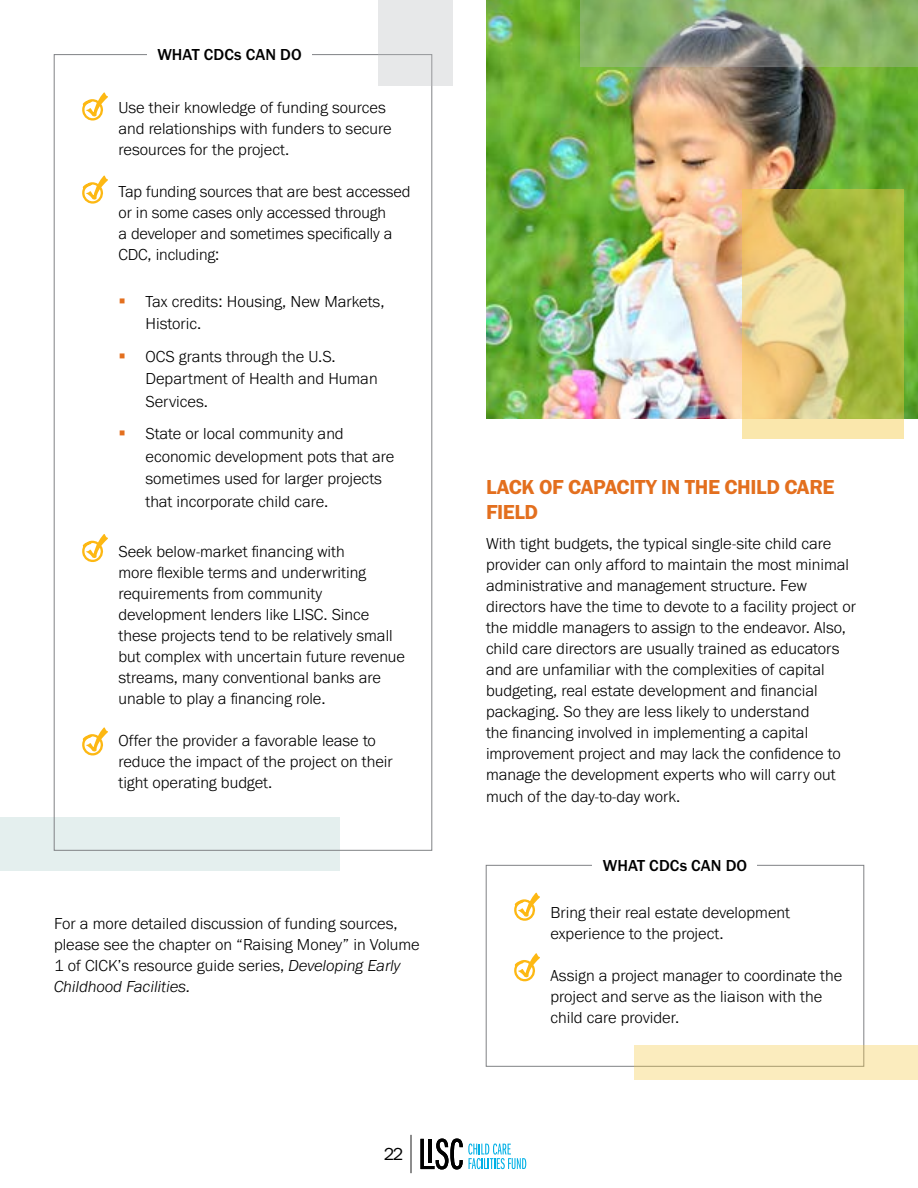
<style>
.page{position:relative;width:918px;height:1188px;background:#fff}
.page>*{position:absolute;margin:0;border:0;box-sizing:border-box;transform-origin:0 0}
.t1{font:21px/25.2px "Franklin Gothic URW Dem";letter-spacing:-.02em;color:#e36f1e}
.t2{font:18px "Franklin Gothic URW Boo";color:#000}
.t3{font:300 16.5px/21px "Franklin Gothic URW";color:#000}
.t4{font:500 16.5px "Franklin Gothic URW";letter-spacing:.005em;color:#000}
.s1{font-style:italic}
</style>
<div class="page">
<svg style="left:420px;top:1139px;width:106px;height:30px"></svg>
<hr style="left:411px;top:1135px;width:1px;height:38px;background:#000">
<div style="left:0;top:818px;width:340px;height:54px;background:#e4efee"></div>
<svg style="left:82px;top:92px;width:26px;height:28px"></svg>
<svg style="left:82px;top:175px;width:26px;height:28px"></svg>
<svg style="left:82px;top:534px;width:26px;height:28px"></svg>
<svg style="left:82px;top:727px;width:26px;height:28px"></svg>
<div style="left:378px;top:0;width:74px;height:86px;background:#e7e8e9"></div>
<img style="left:486px;top:0;width:432px;height:418px">
<svg style="left:742px;top:189px;width:162px;height:249px;background:#cac469"></svg>
<svg style="left:580px;top:0;width:338px;height:68px;background:#88a96f"></svg>
<svg style="left:514px;top:892px;width:26px;height:28px"></svg>
<svg style="left:514px;top:953px;width:26px;height:28px"></svg>
<div style="left:634px;top:1045px;width:284px;height:35px;background:#fbecbe"></div>
<p class="t4" style="left:157px;top:44px;width:146px">WHAT CDCs CAN DO</p>
<p class="t3" style="left:118px;top:97px;width:275px">Use their knowledge of funding sources and relationships with funders to secure resources for the project.</p>
<p class="t3" style="left:118px;top:181px;width:294px">Tap funding sources that are best accessed or in some cases only accessed through<br>a developer and sometimes specifically a CDC, including:</p>
<p class="t3" style="left:145px;top:290px;width:241px;line-height:22.5px">Tax credits: Housing, New Markets,<br>Historic.</p>
<p class="t3" style="left:145px;top:345px;width:234px;line-height:22.5px">OCS grants through the U.S.<br>Department of Health and Human<br>Services.</p>
<p class="t3" style="left:145px;top:422px;width:250px;line-height:22.5px">State or local community and economic development pots that are sometimes used for larger projects that incorporate child care.</p>
<p class="t3" style="left:118px;top:541px;width:288px">Seek below-market financing with<br>more flexible terms and underwriting requirements from community development lenders like LISC. Since these projects tend to be relatively small but complex with uncertain future revenue streams, many conventional banks are unable to play a financing role.</p>
<p class="t3" style="left:118px;top:730px;width:276px">Offer the provider a favorable lease to reduce the impact of the project on their tight operating budget.</p>
<p class="t3" style="left:54px;top:913px;width:367px">For a more detailed discussion of funding sources, please see the chapter on “Raising Money” in Volume 1 of CICK’s resource guide series, <span class="s1">Developing Early Childhood Facilities.</span></p>
<p class="t2" style="left:384px;top:1143px;width:21px">22</p>
<p class="t1" style="left:486px;top:474px;width:350px">LACK OF CAPACITY IN THE CHILD CARE<br>FIELD</p>
<p class="t3" style="left:486px;top:533px;width:372px">With tight budgets, the typical single-site child care provider can only afford to maintain the most minimal administrative and management structure. Few directors have the time to devote to a facility project or the middle managers to assign to the endeavor. Also, child care directors are usually trained as educators and are unfamiliar with the complexities of capital budgeting, real estate development and financial packaging. So they are less likely to understand<br>the financing involved in implementing a capital improvement project and may lack the confidence to manage the development experts who will carry out much of the day-to-day work.</p>
<p class="t4" style="left:603px;top:856px;width:146px">WHAT CDCs CAN DO</p>
<p class="t3" style="left:551px;top:901px;width:241px">Bring their real estate development experience to the project.</p>
<p class="t3" style="left:551px;top:964px;width:293px">Assign a project manager to coordinate the project and serve as the liaison with the child care provider.</p>
</div>
